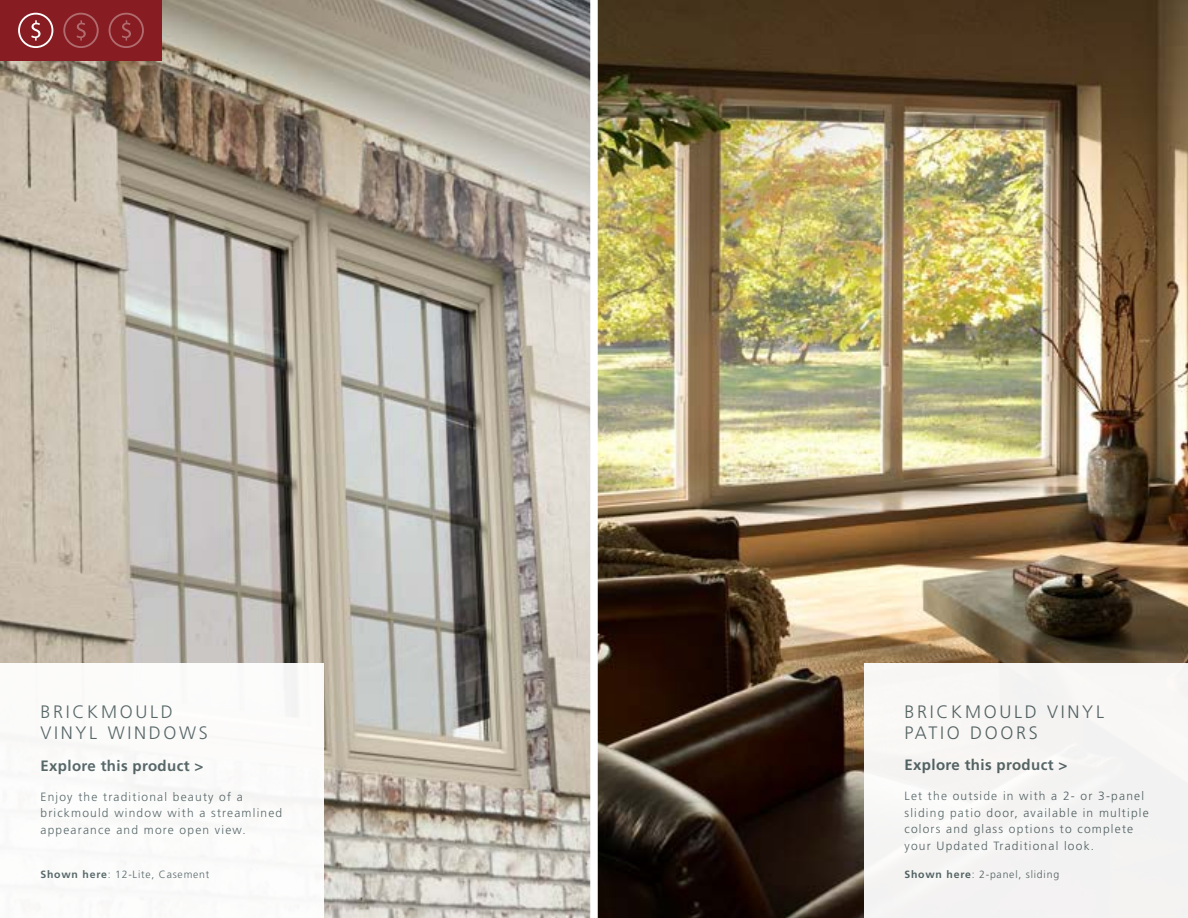
<style>
.page{position:relative;width:1188px;height:918px;background:#fff}
.page>*{position:absolute;margin:0;border:0;box-sizing:border-box;transform-origin:0 0}
.t1{font:300 18px/21px "Frutiger LT Std";letter-spacing:.15em;color:#536466}
.t2{font:700 15px "Frutiger LT Std";letter-spacing:.025em;color:#536466}
.t3{font:300 12px/16.5px "Frutiger LT Std";letter-spacing:.1em;color:#536466}
.t4{font:300 10.5px "Frutiger LT Std";letter-spacing:.075em;color:#536466}
.s1{font-weight:700}
</style>
<div class="page">
<img style="left:598px;top:0;width:590px;height:918px">
<svg style="left:0;top:0;width:590px;height:918px"></svg>
<div style="left:864px;top:664px;width:324px;height:254px;background:#f5f4f3"></div>
<div style="left:0;top:664px;width:324px;height:254px;background:#fff"></div>
<div style="left:0;top:0;width:162px;height:61px;background:#871d22"></div>
<div style="left:18px;top:13px;width:35px;height:35px;border:2px solid #fff;border-radius:50%"></div>
<svg style="left:31px;top:20px;width:10px;height:21px"></svg>
<div style="left:63px;top:13px;width:36px;height:35px;border:2px solid #fff;border-radius:50%"></div>
<svg style="left:77px;top:20px;width:9px;height:21px"></svg>
<div style="left:109px;top:13px;width:35px;height:35px;border:2px solid #fff;border-radius:50%"></div>
<svg style="left:122px;top:20px;width:9px;height:21px"></svg>
<h1 class="t1" style="left:40px;top:701px;width:169px">BRICKMOULD<br>VINYL WINDOWS</h1>
<p class="t2" style="left:40px;top:757px;width:165px">Explore this product &gt;</p>
<p class="t3" style="left:40px;top:788px;width:243px">Enjoy the traditional beauty of a brickmould window with a streamlined appearance and more open view.</p>
<p class="t4" style="left:40px;top:868px;width:170px"><span class="s1">Shown here</span>: 12-Lite, Casement</p>
<h1 class="t1" style="left:904px;top:701px;width:201px">BRICKMOULD VINYL<br>PATIO DOORS</h1>
<p class="t2" style="left:904px;top:756px;width:165px">Explore this product &gt;</p>
<p class="t3" style="left:904px;top:788px;width:246px">Let the outside in with a 2- or 3-panel sliding patio door, available in multiple colors and glass options to complete your Updated Traditional look.</p>
<p class="t4" style="left:904px;top:868px;width:156px"><span class="s1">Shown here</span>: 2-panel, sliding</p>
</div>
